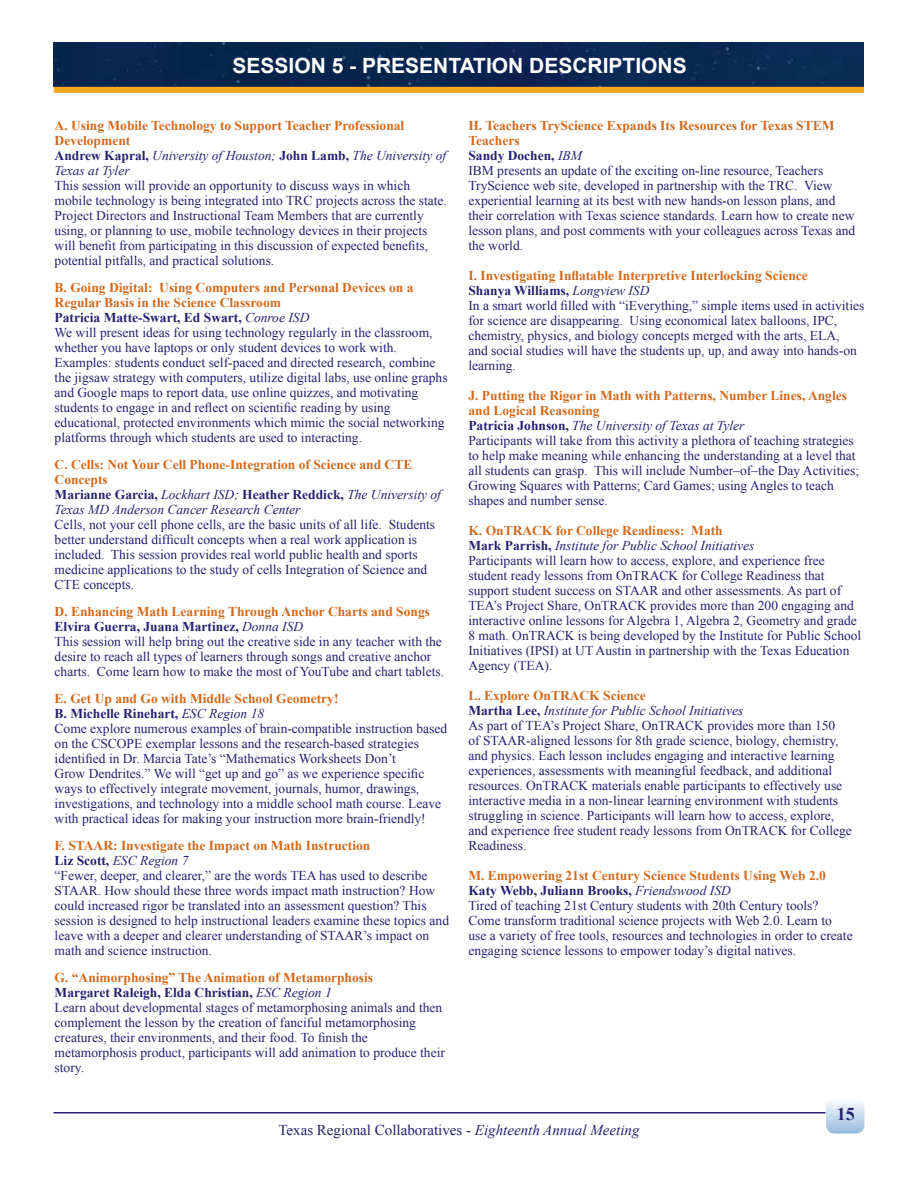
<style>
.page{position:relative;width:918px;height:1188px;background:#fff}
.page>*{position:absolute;margin:0;border:0;box-sizing:border-box;transform-origin:0 0}
.t1{font:700 21px "Arial";color:#fff}
.t2{font:700 18px "Times New Roman";color:#25216f}
.t3{font:15px "Times New Roman";color:#25216f}
.t4{font:13.5px/15px "Times New Roman";color:#25216f}
.t5{font:italic 13.5px/15px "Times New Roman";color:#25216f}
.t6{font:700 13.5px/15px "Times New Roman";color:#d3691b}
.s1{color:#25216f}
.s2{font-weight:400;font-style:italic;color:#25216f}
.s3{font-weight:700;color:#d3691b}
.s4{font-weight:700}
.s5{font-style:italic}
.s6{font-weight:700;font-style:normal;color:#d3691b}
.s7{font-weight:700;font-style:normal}
</style>
<div class="page">
<div style="left:826px;top:1098px;width:39px;height:36px;background:linear-gradient(to bottom,#fbfcfd,#9abedf);border-radius:9px"></div>
<hr style="left:53px;top:1112px;width:773px;height:1px;background:#25216f">
<div style="left:54px;top:42px;width:810px;height:45px;background:#082651"></div>
<div style="left:54px;top:87px;width:810px;height:6px;background:#faa81a"></div>
<h1 class="t1" style="left:233px;top:52px;width:456px">SESSION 5 - PRESENTATION DESCRIPTIONS</h1>
<p class="t6" style="left:55px;top:117px;width:393px">A. Using Mobile Technology to Support Teacher Professional Development<br><span class="s1">Andrew Kapral,</span> <span class="s2">University of Houston;</span> <span class="s1">John Lamb,</span> <span class="s2">The University of Texas at Tyler</span></p>
<p class="t4" style="left:55px;top:178px;width:394px">This session will provide an opportunity to discuss ways in which mobile technology is being integrated into TRC projects across the state.<br>Project Directors and Instructional Team Members that are currently using, or planning to use, mobile technology devices in their projects will benefit from participating in this discussion of expected benefits, potential pitfalls, and practical solutions.</p>
<p class="t4" style="left:55px;top:280px;width:394px"><span class="s3">B. Going Digital: Using Computers and Personal Devices on a Regular Basis in the Science Classroom<br></span><span class="s4">Patricia Matte-Swart, Ed Swart,</span> <span class="s5">Conroe ISD<br></span>We will present ideas for using technology regularly in the classroom, whether you have laptops or only student devices to work with.<br>Examples: students conduct self-paced and directed research, combine the jigsaw strategy with computers, utilize digital labs, use online graphs and Google maps to report data, use online quizzes, and motivating students to engage in and reflect on scientific reading by using educational, protected environments which mimic the social networking platforms through which students are used to interacting.</p>
<p class="t5" style="left:55px;top:456px;width:388px"><span class="s6">C. Cells: Not Your Cell Phone-Integration of Science and CTE Concepts<br></span><span class="s7">Marianne Garcia,</span> Lockhart ISD; <span class="s7">Heather Reddick,</span> The University of Texas MD Anderson Cancer Research Center</p>
<p class="t4" style="left:55px;top:517px;width:382px">Cells, not your cell phone cells, are the basic units of all life. Students better understand difficult concepts when a real work application is included. This session provides real world public health and sports medicine applications to the study of cells Integration of Science and CTE concepts.</p>
<p class="t4" style="left:55px;top:604px;width:391px"><span class="s3">D. Enhancing Math Learning Through Anchor Charts and Songs </span><span class="s4">Elvira Guerra, Juana Martinez,</span> <span class="s5">Donna ISD<br></span>This session will help bring out the creative side in any teacher with the desire to reach all types of learners through songs and creative anchor charts. Come learn how to make the most of YouTube and chart tablets.</p>
<p class="t4" style="left:55px;top:691px;width:394px"><span class="s3">E. Get Up and Go with Middle School Geometry!<br></span><span class="s4">B. Michelle Rinehart,</span> <span class="s5">ESC Region 18<br></span>Come explore numerous examples of brain-compatible instruction based on the CSCOPE exemplar lessons and the research-based strategies identified in Dr. Marcia Tate’s “Mathematics Worksheets Don’t<br>Grow Dendrites.” We will “get up and go” as we experience specific ways to effectively integrate movement, journals, humor, drawings, investigations, and technology into a middle school math course. Leave with practical ideas for making your instruction more brain-friendly!</p>
<p class="t4" style="left:55px;top:838px;width:396px"><span class="s3">F. STAAR: Investigate the Impact on Math Instruction<br></span><span class="s4">Liz Scott,</span> <span class="s5">ESC Region 7<br></span>“Fewer, deeper, and clearer,” are the words TEA has used to describe STAAR. How should these three words impact math instruction? How could increased rigor be translated into an assessment question? This session is designed to help instructional leaders examine these topics and leave with a deeper and clearer understanding of STAAR’s impact on math and science instruction.</p>
<p class="t4" style="left:55px;top:970px;width:392px"><span class="s3">G. “Animorphosing” The Animation of Metamorphosis<br></span><span class="s4">Margaret Raleigh, Elda Christian,</span> <span class="s5">ESC Region 1<br></span>Learn about developmental stages of metamorphosing animals and then complement the lesson by the creation of fanciful metamorphosing creatures, their environments, and their food. To finish the metamorphosis product, participants will add animation to produce their story.</p>
<p class="t4" style="left:468px;top:118px;width:388px"><span class="s3">H. Teachers TryScience Expands Its Resources for Texas STEM Teachers<br></span><span class="s4">Sandy Dochen,</span> <span class="s5">IBM<br></span>IBM presents an update of the exciting on-line resource, Teachers TryScience web site, developed in partnership with the TRC. View experiential learning at its best with new hands-on lesson plans, and their correlation with Texas science standards. Learn how to create new lesson plans, and post comments with your colleagues across Texas and the world.</p>
<p class="t4" style="left:468px;top:267px;width:397px"><span class="s3">I. Investigating Inflatable Interpretive Interlocking Science<br></span><span class="s4">Shanya Williams,</span> <span class="s5">Longview ISD<br></span>In a smart world filled with “iEverything,” simple items used in activities for science are disappearing. Using economical latex balloons, IPC, chemistry, physics, and biology concepts merged with the arts, ELA,<br>and social studies will have the students up, up, and away into hands-on learning.</p>
<p class="t4" style="left:468px;top:387px;width:392px"><span class="s3">J. Putting the Rigor in Math with Patterns, Number Lines, Angles and Logical Reasoning<br></span><span class="s4">Patricia Johnson,</span> <span class="s5">The University of Texas at Tyler<br></span>Participants will take from this activity a plethora of teaching strategies to help make meaning while enhancing the understanding at a level that all students can grasp. This will include Number–of–the Day Activities; Growing Squares with Patterns; Card Games; using Angles to teach shapes and number sense.</p>
<p class="t4" style="left:468px;top:522px;width:394px"><span class="s3">K. OnTRACK for College Readiness: Math<br></span><span class="s4">Mark Parrish,</span> <span class="s5">Institute for Public School Initiatives<br></span>Participants will learn how to access, explore, and experience free student ready lessons from OnTRACK for College Readiness that support student success on STAAR and other assessments. As part of TEA’s Project Share, OnTRACK provides more than 200 engaging and interactive online lessons for Algebra 1, Algebra 2, Geometry and grade 8 math. OnTRACK is being developed by the Institute for Public School Initiatives (IPSI) at UT Austin in partnership with the Texas Education Agency (TEA).</p>
<p class="t4" style="left:468px;top:687px;width:385px"><span class="s3">L. Explore OnTRACK Science<br></span><span class="s4">Martha Lee,</span> <span class="s5">Institute for Public School Initiatives<br></span>As part of TEA’s Project Share, OnTRACK provides more than 150<br>of STAAR-aligned lessons for 8th grade science, biology, chemistry, and physics. Each lesson includes engaging and interactive learning experiences, assessments with meaningful feedback, and additional resources. OnTRACK materials enable participants to effectively use interactive media in a non-linear learning environment with students struggling in science. Participants will learn how to access, explore, and experience free student ready lessons from OnTRACK for College Readiness.</p>
<p class="t4" style="left:468px;top:867px;width:386px"><span class="s3">M. Empowering 21st Century Science Students Using Web 2.0<br></span><span class="s4">Katy Webb, Juliann Brooks,</span> <span class="s5">Friendswood ISD<br></span>Tired of teaching 21st Century students with 20th Century tools?<br>Come transform traditional science projects with Web 2.0. Learn to use a variety of free tools, resources and technologies in order to create engaging science lessons to empower today’s digital natives.</p>
<h2 class="t2" style="left:837px;top:1101px;width:19px">15</h2>
<p class="t3" style="left:278px;top:1120px;width:363px">Texas Regional Collaboratives - <span class="s5">Eighteenth Annual Meeting</span></p>
</div>
